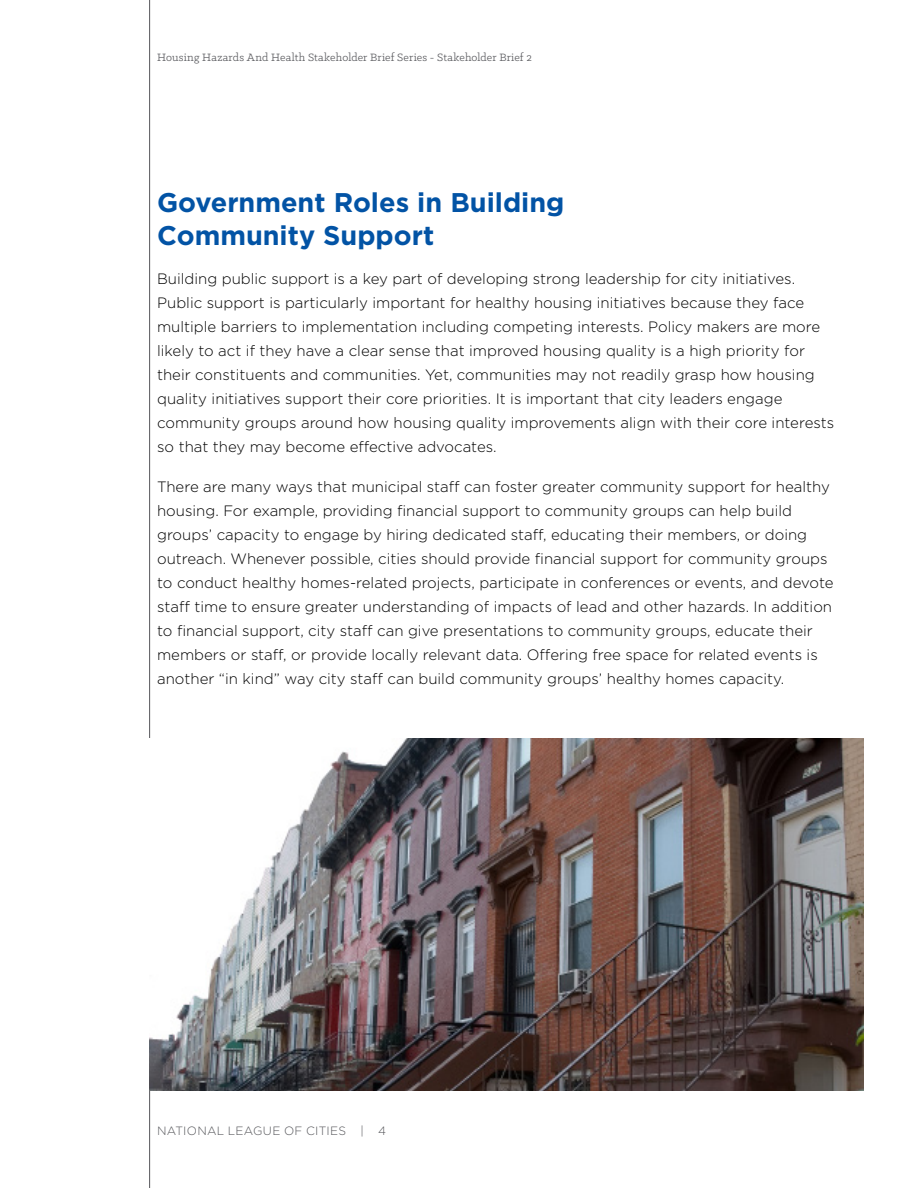
<style>
.page{position:relative;width:918px;height:1188px;background:#fff}
.page>*{position:absolute;margin:0;border:0;box-sizing:border-box;transform-origin:0 0}
.t1{font:700 27px/33px "Gotham";color:#0253a5}
.t2{font:300 15px/24px "Gotham";color:#000}
.t3{font:12px "Klinic Slab";letter-spacing:.01em;color:#55565a}
.t4{font:300 12px "Gotham";letter-spacing:.02em;color:#55565a}
</style>
<div class="page">
<hr style="left:149px;top:0;width:1px;height:1188px;background:#55565a">
<img style="left:150px;top:739px;width:714px;height:352px">
<p class="t3" style="left:157px;top:50px;width:376px">Housing Hazards And Health Stakeholder Brief Series - Stakeholder Brief 2</p>
<h1 class="t1" style="left:157px;top:185px;width:409px">Government Roles in Building<br>Community Support</h1>
<p class="t2" style="left:157px;top:266px;width:679px">Building public support is a key part of developing strong leadership for city initiatives.<br>Public support is particularly important for healthy housing initiatives because they face multiple barriers to implementation including competing interests. Policy makers are more likely to act if they have a clear sense that improved housing quality is a high priority for their constituents and communities. Yet, communities may not readily grasp how housing quality initiatives support their core priorities. It is important that city leaders engage community groups around how housing quality improvements align with their core interests so that they may become effective advocates.</p>
<p class="t2" style="left:157px;top:474px;width:678px">There are many ways that municipal staff can foster greater community support for healthy housing. For example, providing financial support to community groups can help build groups’ capacity to engage by hiring dedicated staff, educating their members, or doing outreach. Whenever possible, cities should provide financial support for community groups to conduct healthy homes-related projects, participate in conferences or events, and devote staff time to ensure greater understanding of impacts of lead and other hazards. In addition to financial support, city staff can give presentations to community groups, educate their members or staff, or provide locally relevant data. Offering free space for related events is another “in kind” way city staff can build community groups’ healthy homes capacity.</p>
<p class="t4" style="left:157px;top:1123px;width:231px">NATIONAL LEAGUE OF CITIES | 4</p>
</div>
